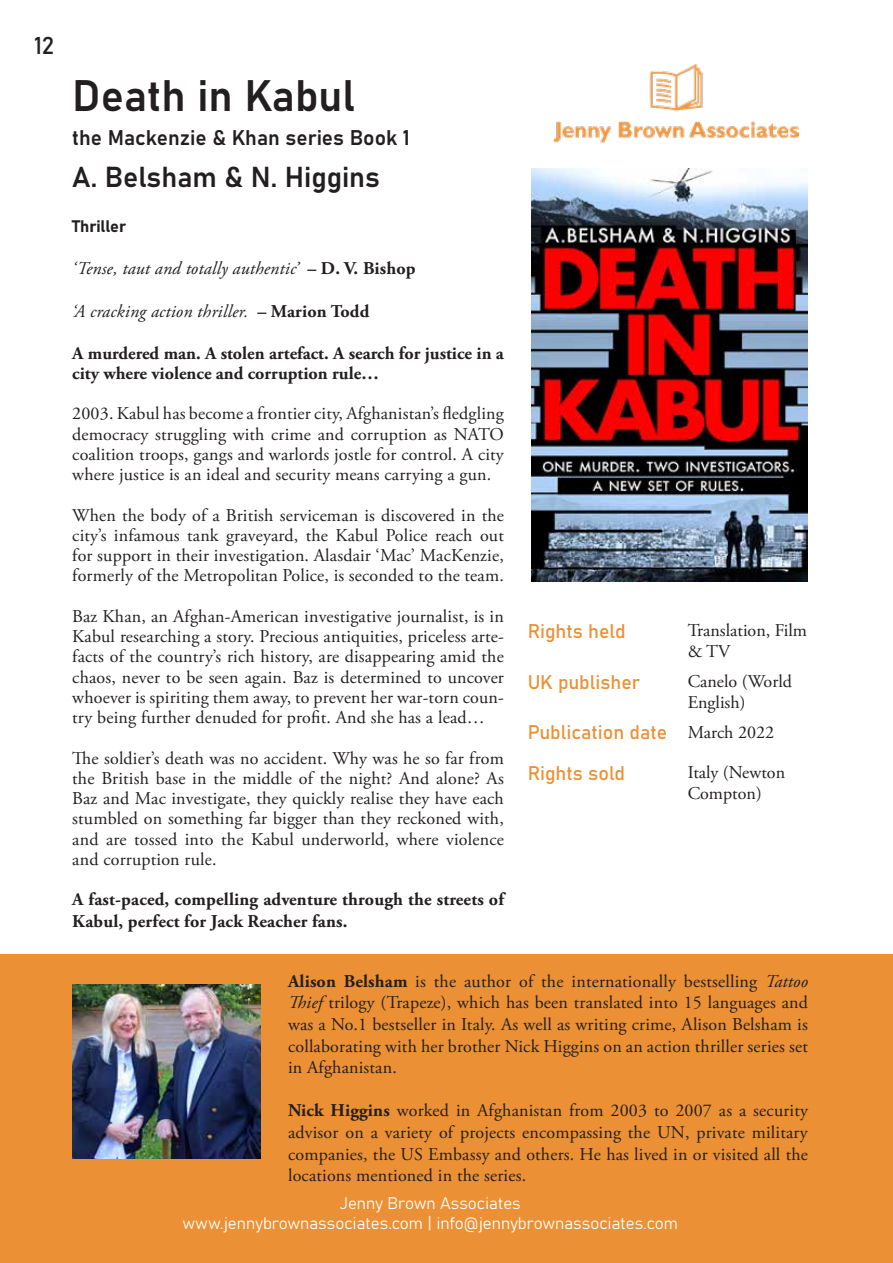
<style>
.page{position:relative;width:893px;height:1263px;background:#fff}
.page>*{position:absolute;margin:0;border:0;box-sizing:border-box;transform-origin:0 0}
.t1{font:43.5px "Bahnschrift";color:#231f20}
.t2{font:28.5px "Bahnschrift";color:#231f20}
.t3{font:24px "Bahnschrift";color:#231f20}
.t4{font:21px "Bahnschrift";color:#231f20}
.t5{font:19.5px "Bahnschrift";color:#eb9034}
.t6{font:18px/20.2px "Adobe Garamond Pro";letter-spacing:.01em;color:#231f20;text-align:justify}
.t7{font:700 18px/20.2px "Adobe Garamond Pro";color:#231f20}
.t8{font:italic 18px "Adobe Garamond Pro";letter-spacing:.01em;color:#231f20}
.t9{font:16.5px/19.8px "Bahnschrift";color:#fff;text-align:center}
.t10{font:16.5px "Bahnschrift";color:#231f20}
.s1{font-weight:700;font-style:normal}
.s2{font-weight:700}
.s3{font-style:italic}
</style>
<div class="page">
<div style="left:0;top:954px;width:893px;height:309px;background:#eb9034"></div>
<img style="left:553px;top:64px;width:245px;height:78px">
<img style="left:531px;top:168px;width:277px;height:413px">
<img style="left:72px;top:984px;width:189px;height:175px">
<h3 class="t3" style="left:34px;top:27px;width:22px">12</h3>
<h1 class="t1" style="left:72px;top:63px;width:284px">Death in Kabul</h1>
<p class="t4" style="left:72px;top:121px;width:339px">the Mackenzie &amp; Khan series Book 1</p>
<h2 class="t2" style="left:72px;top:156px;width:309px">A. Belsham &amp; N. Higgins</h2>
<p class="t10" style="left:72px;top:214px;width:55px">Thriller</p>
<p class="t8" style="left:72px;top:257px;width:345px">‘Tense, taut and totally authentic’ <span class="s1">– D. V. Bishop</span></p>
<p class="t8" style="left:72px;top:300px;width:299px">‘A cracking action thriller. <span class="s1">– Marion Todd</span></p>
<p class="t7" style="left:72px;top:343px;width:433px">A murdered man. A stolen artefact. A search for justice in a city where violence and corruption rule…</p>
<p class="t6" style="left:72px;top:404px;width:433px">2003. Kabul has become a frontier city, Afghanistan’s fledgling democracy struggling with crime and corruption as NATO coalition troops, gangs and warlords jostle for control. A city where justice is an ideal and security means carrying a gun.</p>
<p class="t6" style="left:72px;top:505px;width:433px">When the body of a British serviceman is discovered in the city’s infamous tank graveyard, the Kabul Police reach out for support in their investigation. Alasdair ‘Mac’ MacKenzie, formerly of the Metropolitan Police, is seconded to the team.</p>
<p class="t6" style="left:72px;top:607px;width:433px">Baz Khan, an Afghan-American investigative journalist, is in Kabul researching a story. Precious antiquities, priceless arte&shy;facts of the country’s rich history, are disappearing amid the chaos, never to be seen again. Baz is determined to uncover whoever is spiriting them away, to prevent her war-torn coun&shy;try being further denuded for profit. And she has a lead…</p>
<p class="t6" style="left:72px;top:748px;width:433px">The soldier’s death was no accident. Why was he so far from the British base in the middle of the night? And alone? As Baz and Mac investigate, they quickly realise they have each stumbled on something far bigger than they reckoned with, and are tossed into the Kabul underworld, where violence and corruption rule.</p>
<p class="t7" style="left:72px;top:889px;width:433px;line-height:21.6px">A fast-paced, compelling adventure through the streets of<br>Kabul, perfect for Jack Reacher fans.</p>
<p class="t5" style="left:528px;top:616px;width:100px">Rights held</p>
<p class="t6" style="left:688px;top:620px;width:121px;line-height:21.6px">Translation, Film &amp; TV</p>
<p class="t5" style="left:528px;top:667px;width:114px">UK publisher</p>
<p class="t5" style="left:528px;top:718px;width:141px">Publication date</p>
<p class="t6" style="left:688px;top:671px;width:106px;line-height:21.6px">Canelo (World<br>English)</p>
<p class="t6" style="left:688px;top:723px;width:88px">March 2022</p>
<p class="t5" style="left:528px;top:759px;width:99px">Rights sold</p>
<p class="t6" style="left:688px;top:762px;width:99px;line-height:21.6px">Italy (Newton<br>Compton)</p>
<p class="t6" style="left:288px;top:971px;width:521px;line-height:21.6px"><span class="s2">Alison Belsham</span> is the author of the internationally bestselling <span class="s3">Tattoo Thief</span> trilogy (Trapeze), which has been translated into 15 languages and was a No.1 bestseller in Italy. As well as writing crime, Alison Belsham is collaborating with her brother Nick Higgins on an action thriller series set in Afghanistan.</p>
<p class="t6" style="left:288px;top:1100px;width:521px;line-height:21.6px"><span class="s2">Nick Higgins</span> worked in Afghanistan from 2003 to 2007 as a security advisor on a variety of projects encompassing the UN, private military companies, the US Embassy and others. He has lived in or visited all the locations mentioned in the series.</p>
<p class="t9" style="left:183px;top:1192px;width:497px">Jenny Brown Associates<br>www.jennybrownassociates.com | info@jennybrownassociates.com</p>
</div>
